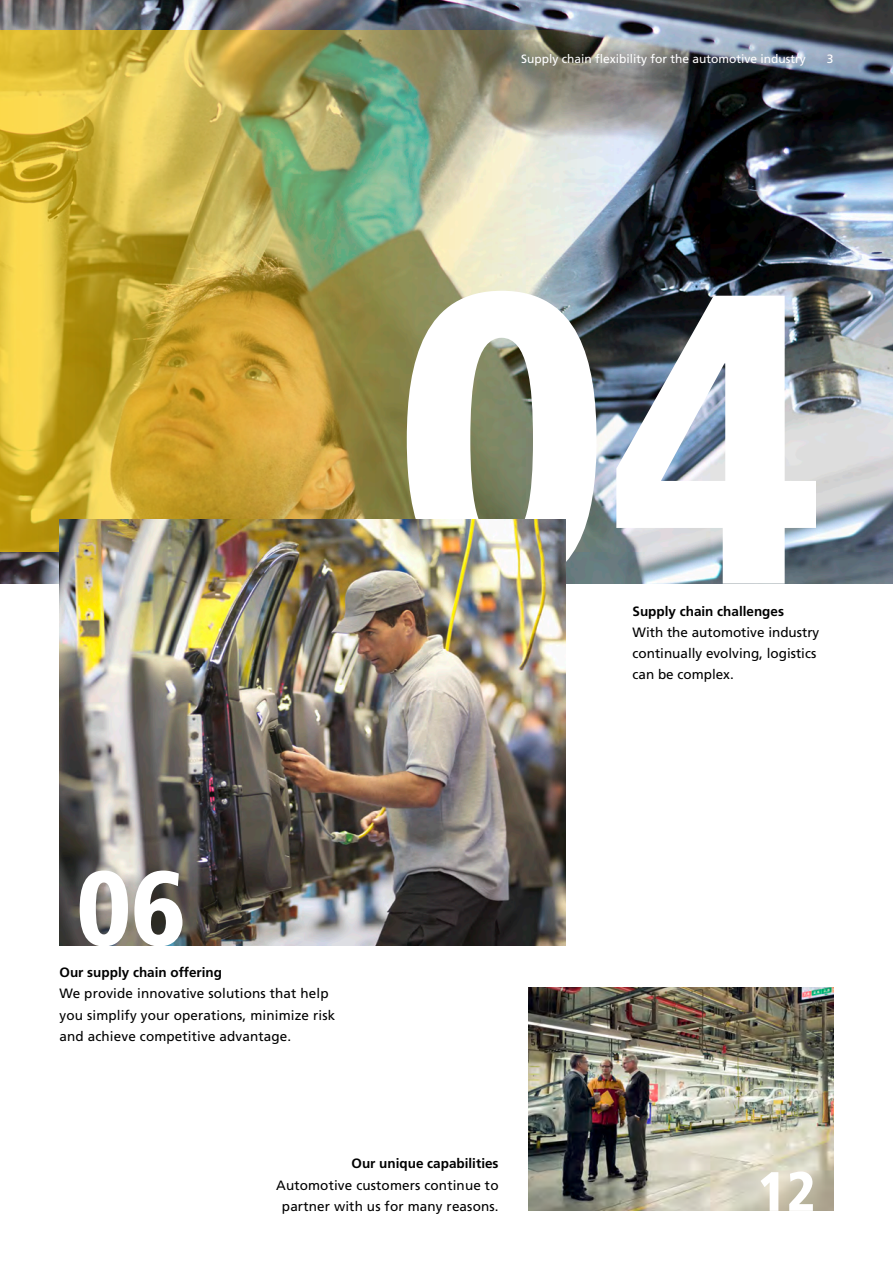
<style>
.page{position:relative;width:893px;height:1263px;background:#fff}
.page>*{position:absolute;margin:0;border:0;box-sizing:border-box;transform-origin:0 0}
.t1{font:900 condensed 412.5px "Frutiger LT Std";color:#fff}
.t2{font:900 condensed 105px "Frutiger LT Std";color:#fff}
.t3{font:900 condensed 55.5px "Frutiger LT Std";color:#fff}
.t4{font:13.5px/21.3px "Frutiger LT Std";letter-spacing:.01em;color:#000}
.t5{font:700 13.5px "Frutiger LT Std";color:#000}
.t6{font:12px "Frutiger LT Std";color:#fff}
</style>
<div class="page">
<img style="left:0;top:0;width:893px;height:584px">
<img style="left:0;top:30px;width:699px;height:522px">
<img style="left:528px;top:988px;width:305px;height:223px">
<img style="left:60px;top:520px;width:506px;height:425px">
<p class="t6" style="left:521px;top:51px;width:286px">Supply chain flexibility for the automotive industry</p>
<p class="t6" style="left:827px;top:51px;width:8px">3</p>
<h1 class="t1" style="left:394px;top:192px;width:431px">04</h1>
<h2 class="t2" style="left:77px;top:845px;width:111px">06</h2>
<p class="t5" style="left:60px;top:964px;width:164px">Our supply chain offering</p>
<p class="t4" style="left:60px;top:983px;width:277px">We provide innovative solutions that help you simplify your operations, minimize risk and achieve competitive advantage.</p>
<p class="t5" style="left:352px;top:1156px;width:149px">Our unique capabilities</p>
<p class="t4" style="left:276px;top:1174px;width:224px;text-align:center">Automotive customers continue to partner with us for many reasons.</p>
<p class="t5" style="left:632px;top:603px;width:153px">Supply chain challenges</p>
<p class="t4" style="left:632px;top:621px;width:188px">With the automotive industry continually evolving, logistics can be complex.</p>
<h3 class="t3" style="left:758px;top:1158px;width:59px">12</h3>
</div>
